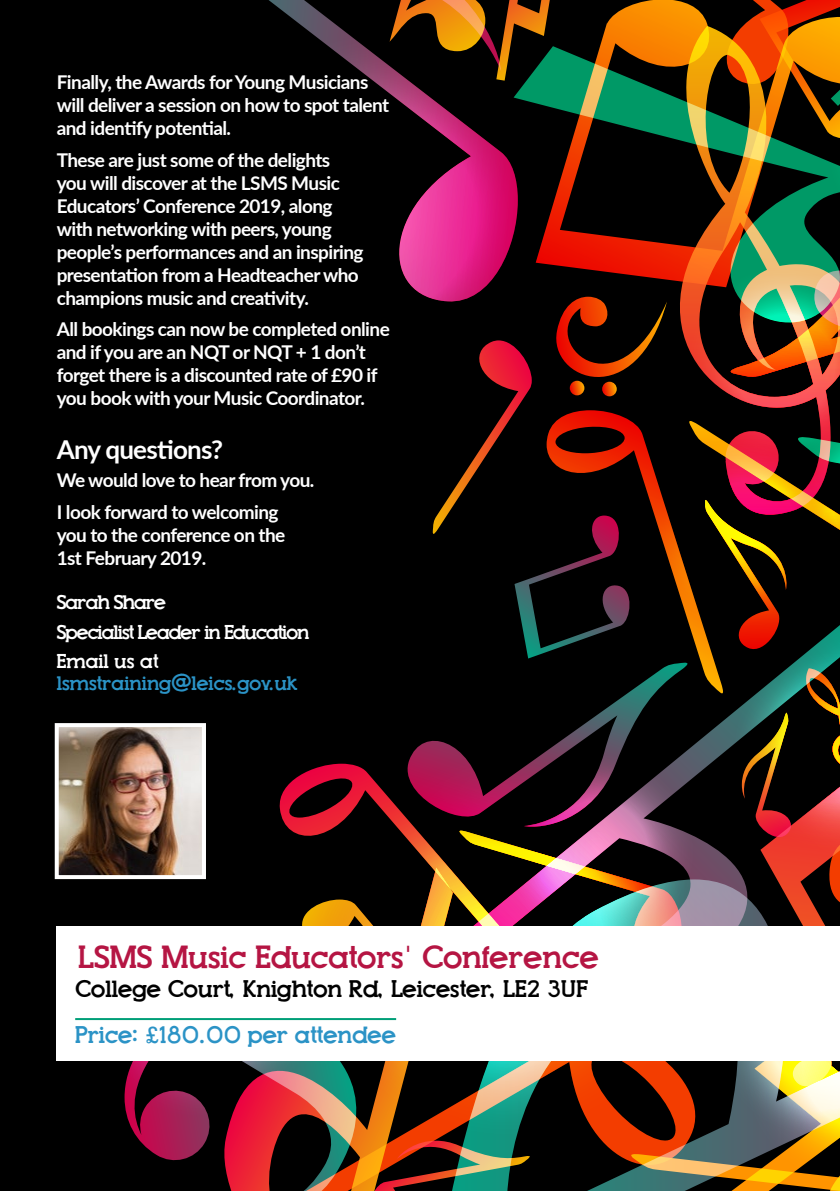
<style>
.page{position:relative;width:840px;height:1191px;background:#fff}
.page>*{position:absolute;margin:0;border:0;box-sizing:border-box;transform-origin:0 0}
.t1{font:32px "Top Modern";color:#b51543}
.t2{font:700 26px "Lato";letter-spacing:-.03em;color:#fff}
.t3{font:24px/45.8px "Top Modern";color:#000}
.t4{font:20px/29px "Top Modern";letter-spacing:-.05em;color:#fff}
.t5{font:20px "Top Modern";color:#2b93c6}
.t6{font:700 19px/23px "Lato";letter-spacing:-.03em;color:#fff}
.s1{color:#2b93c6}
.s2{font-family:"Rockwell";color:#2b93c6}
</style>
<div class="page">
<div style="left:0;top:0;width:839px;height:1191px;background:#000"></div>
<svg style="left:128px;top:1120px;width:162px;height:71px"></svg>
<svg style="left:279px;top:774px;width:23px;height:61px"></svg>
<svg style="left:67px;top:879px;width:235px;height:241px"></svg>
<img style="left:302px;top:0;width:537px;height:1191px">
<div style="left:57px;top:926px;width:782px;height:134px;background:#fff"></div>
<hr style="left:75px;top:1018px;width:321px;height:2px;background:#009f78">
<img style="left:60px;top:728px;width:141px;height:146px">
<div style="left:55px;top:723px;width:151px;height:156px;border:4px solid #fff"></div>
<p class="t6" style="left:57px;top:70px;width:334px">Finally, the Awards for Young Musicians will deliver a session on how to spot talent and identify potential.</p>
<p class="t6" style="left:57px;top:147px;width:308px">These are just some of the delights you will discover at the LSMS Music Educators’ Conference 2019, along with networking with peers, young people’s performances and an inspiring presentation from a Headteacher who champions music and creativity.</p>
<p class="t6" style="left:57px;top:317px;width:334px">All bookings can now be completed online and if you are an NQT or NQT + 1 don’t forget there is a discounted rate of £90 if you book with your Music Coordinator.</p>
<h2 class="t2" style="left:57px;top:430px;width:168px">Any questions?</h2>
<p class="t6" style="left:57px;top:463px;width:259px;line-height:31.6px">We would love to hear from you.<br>I look forward to welcoming</p>
<p class="t6" style="left:57px;top:522px;width:230px">you to the conference on the<br>1st February 2019.</p>
<p class="t4" style="left:57px;top:588px;width:254px">Sarah Share<br>Specialist Leader in Education<br>Email us at</p>
<p class="t5" style="left:57px;top:673px;width:242px">lsmstraining@leics.gov.uk</p>
<h1 class="t1" style="left:78px;top:941px;width:521px">LSMS Music Educators’ Conference</h1>
<p class="t3" style="left:75px;top:966px;width:515px">College Court, Knighton Rd, Leicester, LE2 3UF<br><span class="s1">Price:</span> <span class="s2">£</span><span class="s1">180.00 per attendee</span></p>
</div>
